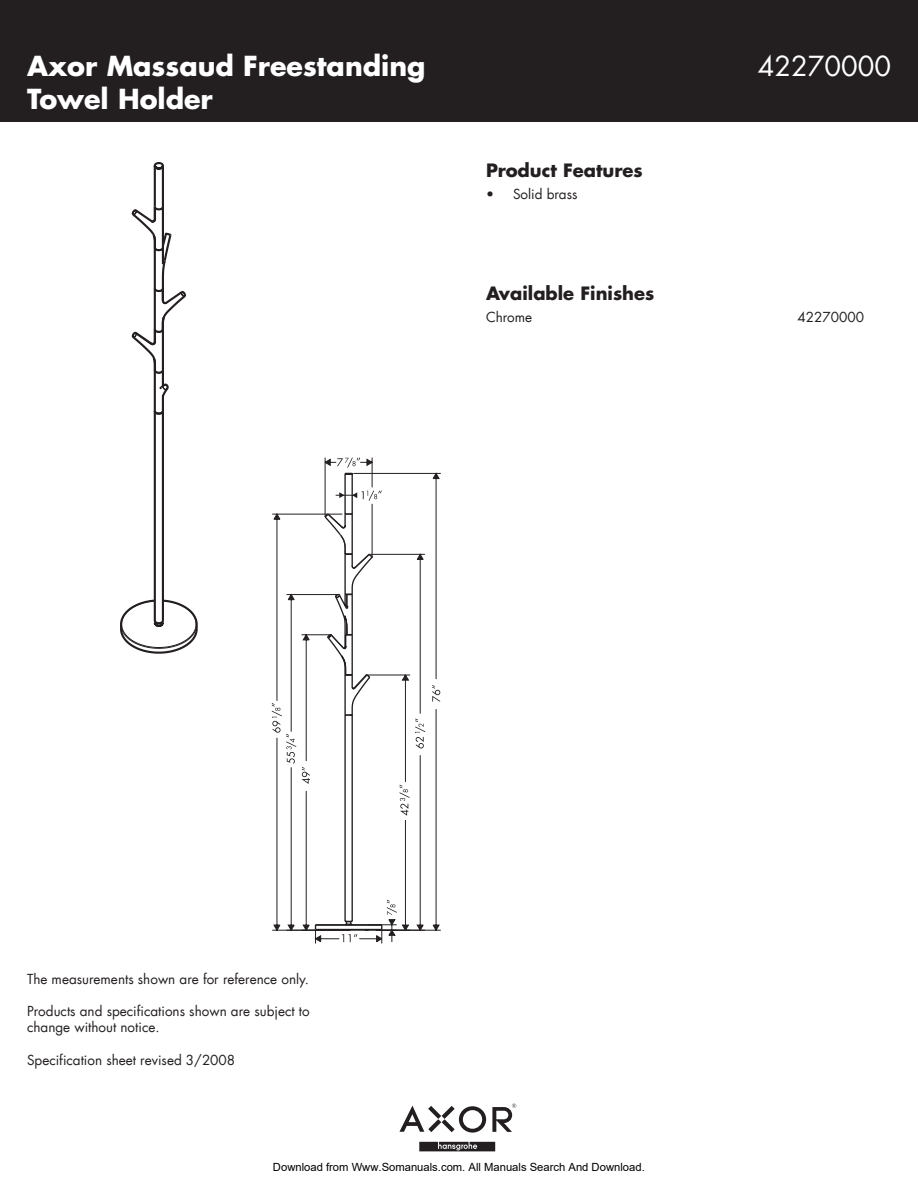
<style>
.page{position:relative;width:918px;height:1188px;background:#fff}
.page>*{position:absolute;margin:0;border:0;box-sizing:border-box;transform-origin:0 0}
.axor_product_name{font:700 27px/32.4px "Futura LT";color:#fff}
.axor_product_number{font:27px "Futura LT";color:#fff}
.subject_heading{font:700 18px "Futura LT";color:#231f20}
.bullet_point{font:13.5px/16.2px "Futura LT";color:#231f20}
.detail{font:13.5px "Futura LT";color:#231f20}
.t1{font:11.25px "Arial";color:#000}
</style>
<div class="page">
<div style="left:0;top:0;width:918px;height:121px;background:#231f20"></div>
<svg style="left:492px;top:1104px;width:24px;height:28px"></svg>
<svg style="left:399px;top:1106px;width:87px;height:27px"></svg>
<svg style="left:419px;top:1142px;width:76px;height:9px"></svg>
<svg style="left:120px;top:162px;width:78px;height:492px"></svg>
<svg style="left:272px;top:458px;width:169px;height:486px"></svg>
<p class="axor_product_name" style="left:27px;top:50px;width:400px">Axor Massaud Freestanding<br>Towel Holder</p>
<p class="axor_product_number" style="left:758px;top:49px;width:135px">42270000</p>
<p class="subject_heading" style="left:486px;top:158px;width:158px">Product Features</p>
<p class="bullet_point" style="left:486px;top:187px;width:93px">• Solid brass</p>
<p class="subject_heading" style="left:486px;top:281px;width:170px">Available Finishes</p>
<p class="detail" style="left:486px;top:309px;width:48px">Chrome</p>
<p class="detail" style="left:797px;top:309px;width:68px">42270000</p>
<p class="bullet_point" style="left:27px;top:971px;width:284px">The measurements shown are for reference only.</p>
<p class="bullet_point" style="left:27px;top:1003px;width:284px">Products and specifications shown are subject to change without notice.</p>
<p class="bullet_point" style="left:27px;top:1052px;width:210px">Specification sheet revised 3/2008</p>
<p class="t1" style="left:273px;top:1160px;width:373px">Download from Www.Somanuals.com. All Manuals Search And Download.</p>
</div>
